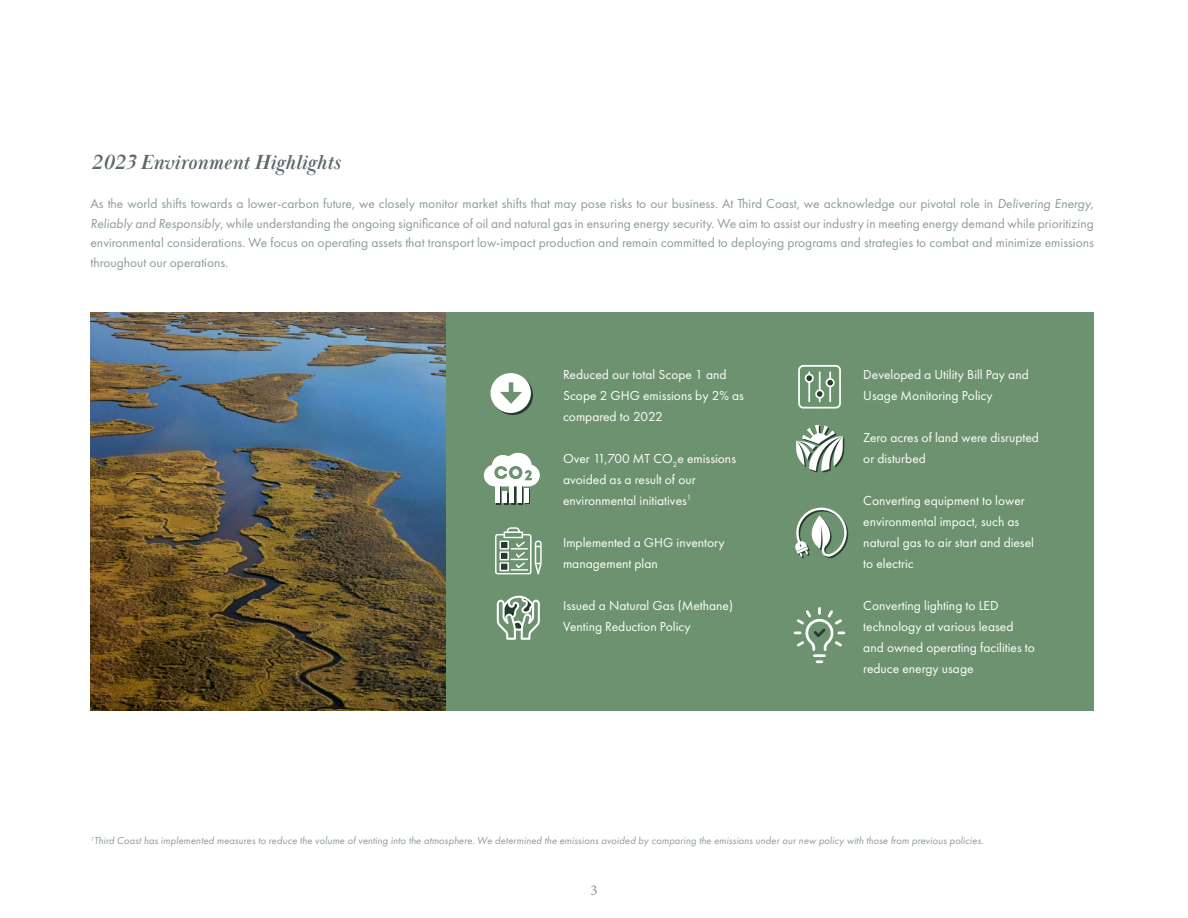
<style>
.page{position:relative;width:1188px;height:918px;background:#fff}
.page>*{position:absolute;margin:0;border:0;box-sizing:border-box;transform-origin:0 0}
.t1{font:italic 700 21px "Baskerville Display PT";color:#5e696b}
.t2{font:15px "Minion Pro";color:#8e9b9e}
.t3{font:13.5px/19.5px "Futura PT";color:#8e9b9e;text-align:justify}
.t4{font:13.5px/21px "Futura PT";color:#fff}
.t5{font:italic 10.5px "Futura PT";letter-spacing:.01em;color:#8e9b9e}
.s1{font-style:italic}
</style>
<div class="page">
<div style="left:90px;top:312px;width:1004px;height:399px;background:#6c926f"></div>
<img style="left:91px;top:312px;width:355px;height:399px">
<svg style="left:497px;top:596px;width:43px;height:44px"></svg>
<svg style="left:493px;top:376px;width:39px;height:38px"></svg>
<div style="left:493px;top:375px;width:40px;height:40px;border:2px solid #5e696b;border-radius:50%"></div>
<div style="left:491px;top:374px;width:39px;height:38px;background:#fff;border-radius:50%"></div>
<div style="left:491px;top:373px;width:40px;height:40px;border:2px solid #fff;border-radius:50%"></div>
<hr style="left:509px;top:382px;width:4px;height:14px;background:#6c926f">
<svg style="left:500px;top:392px;width:22px;height:12px"></svg>
<svg style="left:798px;top:365px;width:43px;height:44px"></svg>
<hr style="left:497px;top:484px;width:4px;height:20px;background:#273c2e">
<hr style="left:504px;top:493px;width:4px;height:11px;background:#273c2e">
<div style="left:511px;top:485px;width:5px;height:19px;background:#273c2e"></div>
<div style="left:518px;top:482px;width:5px;height:22px;background:#fff"></div>
<hr style="left:526px;top:489px;width:4px;height:15px;background:#273c2e">
<svg style="left:483px;top:452px;width:57px;height:49px"></svg>
<div style="left:512px;top:469px;width:7px;height:7px;background:#fff;border-radius:50%"></div>
<div style="left:495px;top:482px;width:5px;height:21px;background:#fff"></div>
<div style="left:502px;top:492px;width:5px;height:11px;background:#fff"></div>
<hr style="left:510px;top:484px;width:4px;height:19px;background:#fff">
<hr style="left:517px;top:480px;width:4px;height:23px;background:#fff">
<div style="left:524px;top:488px;width:5px;height:15px;background:#fff"></div>
<svg style="left:495px;top:527px;width:47px;height:47px"></svg>
<svg style="left:796px;top:425px;width:48px;height:47px"></svg>
<svg style="left:795px;top:507px;width:53px;height:52px"></svg>
<svg style="left:794px;top:607px;width:51px;height:56px"></svg>
<h1 class="t1" style="left:90px;top:151px;width:251px">2023 Environment Highlights</h1>
<p class="t3" style="left:90px;top:194px;width:1005px">As the world shifts towards a lower-carbon future, we closely monitor market shifts that may pose risks to our business. At Third Coast, we acknowledge our pivotal role in <span class="s1">Delivering Energy, Reliably and Responsibly</span>, while understanding the ongoing significance of oil and natural gas in ensuring energy security. We aim to assist our industry in meeting energy demand while prioritizing environmental considerations. We focus on operating assets that transport low-impact production and remain committed to deploying programs and strategies to combat and minimize emissions throughout our operations.</p>
<p class="t4" style="left:563px;top:364px;width:182px">Reduced our total Scope 1 and<br>Scope 2 GHG emissions by 2% as compared to 2022</p>
<p class="t4" style="left:563px;top:448px;width:175px">Over 11,700 MT CO<sub>2</sub>e emissions avoided as a result of our environmental initiatives<sup>1</sup></p>
<p class="t4" style="left:563px;top:532px;width:163px">Implemented a GHG inventory management plan</p>
<p class="t4" style="left:563px;top:595px;width:171px">Issued a Natural Gas (Methane)<br>Venting Reduction Policy</p>
<p class="t4" style="left:863px;top:364px;width:167px">Developed a Utility Bill Pay and<br>Usage Monitoring Policy</p>
<p class="t4" style="left:863px;top:427px;width:177px">Zero acres of land were disrupted or disturbed</p>
<p class="t4" style="left:863px;top:490px;width:172px">Converting equipment to lower environmental impact, such as natural gas to air start and diesel to electric</p>
<p class="t4" style="left:863px;top:595px;width:173px">Converting lighting to LED technology at various leased and owned operating facilities to reduce energy usage</p>
<p class="t5" style="left:91px;top:834px;width:894px"><sup>1</sup>Third Coast has implemented measures to reduce the volume of venting into the atmosphere. We determined the emissions avoided by comparing the emissions under our new policy with those from previous policies.</p>
<p class="t2" style="left:590px;top:880px;width:9px">3</p>
</div>
